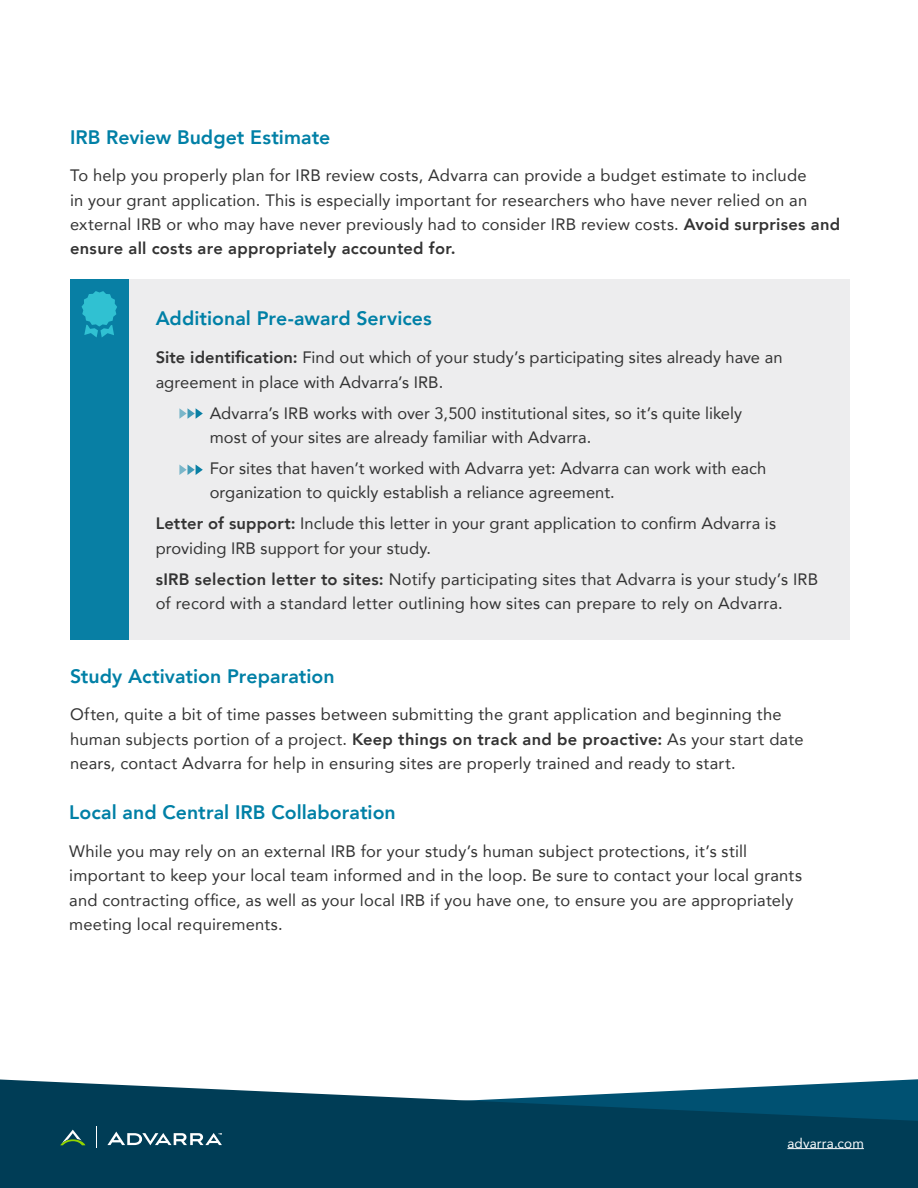
<style>
.page{position:relative;width:918px;height:1188px;background:#fff}
.page>*{position:absolute;margin:0;border:0;box-sizing:border-box;transform-origin:0 0}
.t1{font:800 19.5px "Avenir";letter-spacing:.005em;color:#0080a6}
.t2{font:16.5px/24.3px "Avenir";letter-spacing:.01em;color:#333}
.t3{font:13.5px "Avenir";letter-spacing:.015em;color:#fff}
.s1{font-weight:800}
</style>
<div class="page">
<svg style="left:0;top:1079px;width:918px;height:109px;background:#1a526a"></svg>
<hr style="left:787px;top:1148px;width:77px;height:1px;background:#fff">
<svg style="left:96px;top:1126px;width:1px;height:22px"></svg>
<svg style="left:60px;top:1130px;width:25px;height:16px"></svg>
<svg style="left:107px;top:1132px;width:115px;height:13px"></svg>
<div style="left:129px;top:279px;width:721px;height:361px;background:#ededee"></div>
<svg style="left:179px;top:408px;width:24px;height:11px"></svg>
<svg style="left:179px;top:465px;width:24px;height:10px"></svg>
<div style="left:70px;top:279px;width:59px;height:361px;background:#087fa4"></div>
<svg style="left:82px;top:291px;width:35px;height:46px"></svg>
<p class="t1" style="left:70px;top:122px;width:262px">IRB Review Budget Estimate</p>
<p class="t2" style="left:70px;top:163px;width:772px">To help you properly plan for IRB review costs, Advarra can provide a budget estimate to include<br>in your grant application. This is especially important for researchers who have never relied on an external IRB or who may have never previously had to consider IRB review costs. <span class="s1">Avoid surprises and ensure all costs are appropriately accounted for.</span></p>
<p class="t1" style="left:156px;top:303px;width:278px">Additional Pre-award Services</p>
<p class="t2" style="left:156px;top:345px;width:628px"><span class="s1">Site identification:</span> Find out which of your study’s participating sites already have an agreement in place with Advarra’s IRB.</p>
<p class="t2" style="left:210px;top:400px;width:534px">Advarra’s IRB works with over 3,500 institutional sites, so it’s quite likely most of your sites are already familiar with Advarra.</p>
<p class="t2" style="left:210px;top:456px;width:558px">For sites that haven’t worked with Advarra yet: Advarra can work with each organization to quickly establish a reliance agreement.</p>
<p class="t2" style="left:156px;top:511px;width:622px"><span class="s1">Letter of support:</span> Include this letter in your grant application to confirm Advarra is providing IRB support for your study.</p>
<p class="t2" style="left:156px;top:566px;width:664px"><span class="s1">sIRB selection letter to sites:</span> Notify participating sites that Advarra is your study’s IRB of record with a standard letter outlining how sites can prepare to rely on Advarra.</p>
<p class="t1" style="left:70px;top:661px;width:266px">Study Activation Preparation</p>
<p class="t2" style="left:70px;top:702px;width:735px">Often, quite a bit of time passes between submitting the grant application and beginning the human subjects portion of a project. <span class="s1">Keep things on track and be proactive:</span> As your start date nears, contact Advarra for help in ensuring sites are properly trained and ready to start.</p>
<p class="t1" style="left:69px;top:797px;width:328px">Local and Central IRB Collaboration</p>
<p class="t2" style="left:69px;top:839px;width:734px">While you may rely on an external IRB for your study’s human subject protections, it’s still important to keep your local team informed and in the loop. Be sure to contact your local grants and contracting office, as well as your local IRB if you have one, to ensure you are appropriately meeting local requirements.</p>
<p class="t3" style="left:787px;top:1132px;width:78px">advarra.com</p>
</div>
